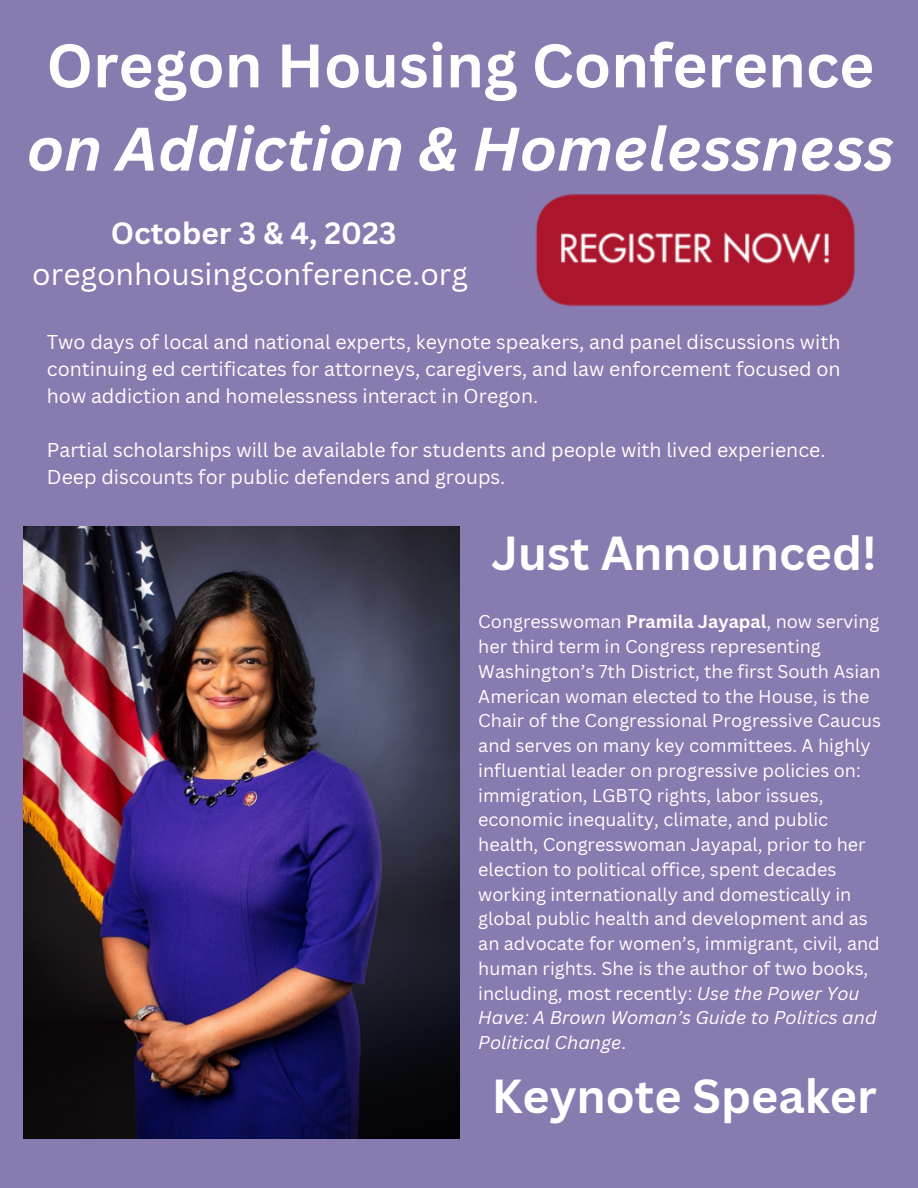
<style>
.page{position:relative;width:918px;height:1188px;background:#887bb0}
.page>*{position:absolute;margin:0;border:0;box-sizing:border-box;transform-origin:0 0}
.t1{font:italic 700 60px/83.2px "Canva Sans";color:#fff;text-align:center}
.t2{font:700 46.5px "Canva Sans";color:#fff}
.t3{font:30px "Canva Sans";color:#fff}
.t4{font:700 30px "Canva Sans";color:#fff}
.t5{font:19.5px/27px "Canva Sans";color:#fff;text-align:justify}
.t6{font:18px/24.8px "Canva Sans";color:#fff}
.s1{font-style:normal}
.s2{font-weight:700}
.s3{font-style:italic}
</style>
<div class="page">
<img style="left:23px;top:526px;width:437px;height:612px">
<img style="left:535px;top:194px;width:320px;height:112px">
<p class="t1" style="left:27px;top:22px;width:869px"><span class="s1">Oregon Housing Conference </span>on Addiction &amp; Homelessness</p>
<p class="t4" style="left:111px;top:212px;width:287px">October 3 &amp; 4, 2023</p>
<p class="t3" style="left:32px;top:253px;width:437px">oregonhousingconference.org</p>
<p class="t5" style="left:47px;top:328px;width:795px">Two days of local and national experts, keynote speakers, and panel discussions with continuing ed certificates for attorneys, caregivers, and law enforcement focused on how addiction and homelessness interact in Oregon.</p>
<p class="t5" style="left:47px;top:436px;width:780px">Partial scholarships will be available for students and people with lived experience.<br>Deep discounts for public defenders and groups.</p>
<p class="t2" style="left:491px;top:520px;width:387px">Just Announced!</p>
<p class="t6" style="left:478px;top:609px;width:404px">Congresswoman <span class="s2">Pramila Jayapal</span>, now serving her third term in Congress representing Washington’s 7th District, the first South Asian American woman elected to the House, is the Chair of the Congressional Progressive Caucus and serves on many key committees. A highly influential leader on progressive policies on: immigration, LGBTQ rights, labor issues, economic inequality, climate, and public health, Congresswoman Jayapal, prior to her election to political office, spent decades working internationally and domestically in global public health and development and as an advocate for women’s, immigrant, civil, and human rights. She is the author of two books, including, most recently: <span class="s3">Use the Power You Have: A Brown Woman’s Guide to Politics and Political Change</span>.</p>
<p class="t2" style="left:492px;top:1063px;width:386px">Keynote Speaker</p>
</div>
